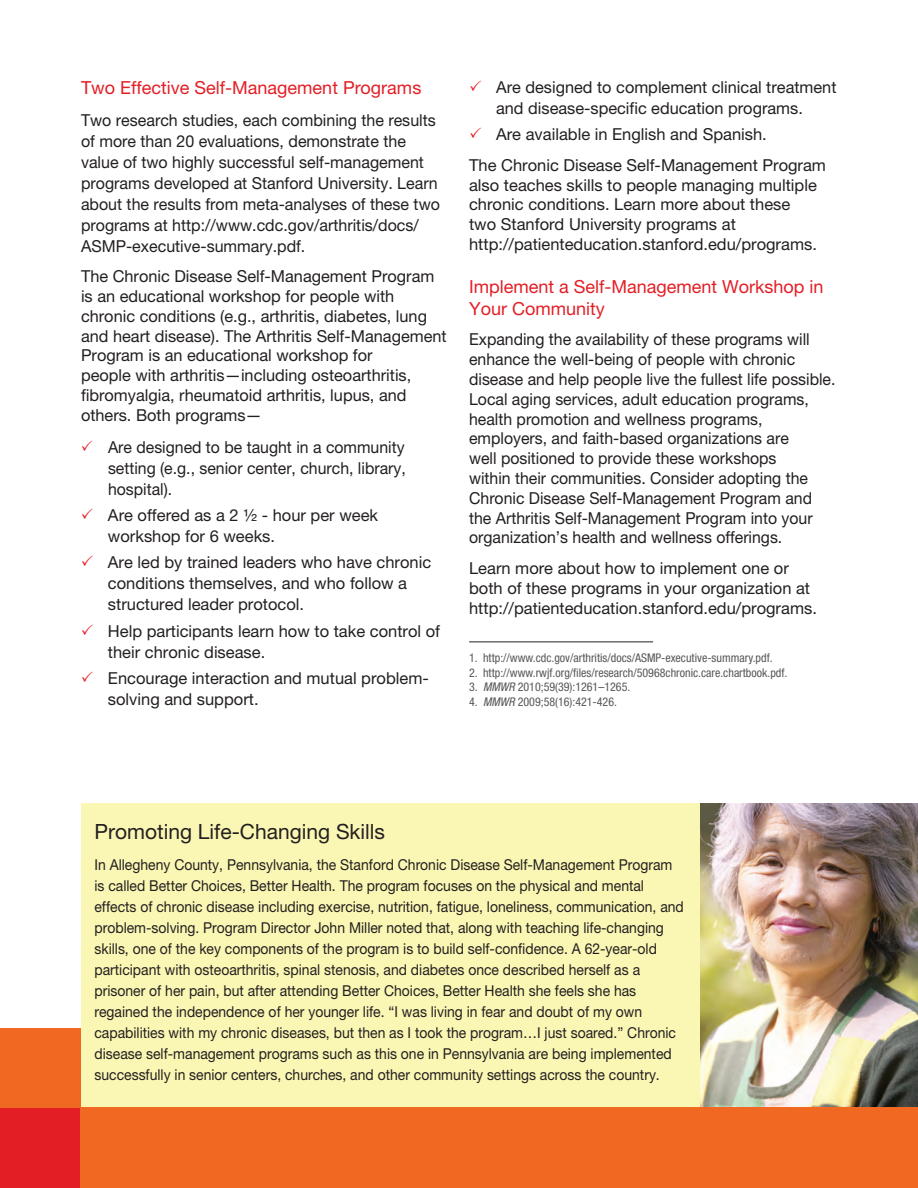
<style>
.page{position:relative;width:918px;height:1188px;background:#fff}
.page>*{position:absolute;margin:0;border:0;box-sizing:border-box;transform-origin:0 0}
.t1{font:21px "Helvetica Neue LT Pro";color:#231f20}
.t2{font:18px/21.6px "Helvetica Neue LT Pro";color:#e41e25}
.t3{font:16.5px/21px "Helvetica Neue LT Pro";color:#231f20}
.t4{font:16.5px/19.8px "Helvetica Neue LT Pro";color:#231f20;text-align:justify;scale:.96 1}
.t5{font:15px/21px "Helvetica Neue LT Pro";color:#231f20;scale:.93 1}
.t6{font:condensed 12px "Helvetica Neue LT Pro";color:#57585a}
.s1{color:#e41e25}
.s2{font-style:italic}
</style>
<div class="page">
<div style="left:0;top:1028px;width:918px;height:160px;background:#f16822"></div>
<div style="left:81px;top:803px;width:620px;height:304px;background:#faf7b4"></div>
<img style="left:701px;top:803px;width:217px;height:303px">
<div style="left:0;top:1108px;width:80px;height:80px;background:#e41e25"></div>
<hr style="left:469px;top:642px;width:184px;height:1px;background:#231f20">
<p class="t2" style="left:81px;top:76px;width:342px">Two Effective Self-Management Programs</p>
<p class="t3" style="left:81px;top:109px;width:360px">Two research studies, each combining the results of more than 20 evaluations, demonstrate the value of two highly successful self-management programs developed at Stanford University. Learn about the results from meta-analyses of these two programs at http://www.cdc.gov/arthritis/docs/ ASMP-executive-summary.pdf.</p>
<p class="t3" style="left:81px;top:266px;width:367px;line-height:19.8px">The Chronic Disease Self-Management Program is an educational workshop for people with chronic conditions (e.g., arthritis, diabetes, lung and heart disease). The Arthritis Self-Management Program is an educational workshop for<br>people with arthritis—including osteoarthritis, fibromyalgia, rheumatoid arthritis, lupus, and others. Both programs—</p>
<p class="t4" style="left:108px;top:436px;width:312px;line-height:21px;text-indent:-27px"><span class="s1">✓</span> Are designed to be taught in a community setting (e.g., senior center, church, library, hospital).</p>
<p class="t3" style="left:108px;top:504px;width:272px;text-indent:-27px"><span class="s1">✓</span> Are offered as a 2 ½ - hour per week workshop for 6 weeks.</p>
<p class="t3" style="left:108px;top:552px;width:325px;text-indent:-27px"><span class="s1">✓</span> Are led by trained leaders who have chronic conditions themselves, and who follow a structured leader protocol.</p>
<p class="t3" style="left:108px;top:620px;width:334px;text-indent:-27px"><span class="s1">✓</span> Help participants learn how to take control of their chronic disease.</p>
<p class="t3" style="left:108px;top:668px;width:322px;text-indent:-27px"><span class="s1">✓</span> Encourage interaction and mutual problem&shy;solving and support.</p>
<p class="t3" style="left:469px;top:76px;width:369px;text-align:center"><span class="s1">✓</span> Are designed to complement clinical treatment and disease-specific education programs.</p>
<p class="t3" style="left:469px;top:119px;width:358px;line-height:30.6px"><span class="s1">✓</span> Are available in English and Spanish.<br>The Chronic Disease Self-Management Program</p>
<p class="t3" style="left:469px;top:175px;width:349px;line-height:19.8px">also teaches skills to people managing multiple chronic conditions. Learn more about these two Stanford University programs at http://patienteducation.stanford.edu/programs.</p>
<p class="t2" style="left:469px;top:276px;width:356px">Implement a Self-Management Workshop in<br>Your Community</p>
<p class="t4" style="left:469px;top:329px;width:383px;text-align:left">Expanding the availability of these programs will enhance the well-being of people with chronic disease and help people live the fullest life possible.<br>Local aging services, adult education programs, health promotion and wellness programs, employers, and faith-based organizations are<br>well positioned to provide these workshops<br>within their communities. Consider adopting the Chronic Disease Self-Management Program and the Arthritis Self-Management Program into your organization’s health and wellness offerings.</p>
<p class="t3" style="left:469px;top:558px;width:349px;line-height:19.8px">Learn more about how to implement one or both of these programs in your organization at http://patienteducation.stanford.edu/programs.</p>
<p class="t6" style="left:469px;top:651px;width:305px">1. http://www.cdc.gov/arthritis/docs/ASMP-executive-summary.pdf.</p>
<p class="t6" style="left:469px;top:666px;width:320px">2. http://www.rwjf.org/files/research/50968chronic.care.chartbook.pdf.</p>
<p class="t6" style="left:469px;top:680px;width:163px">3. <span class="s2">MMWR</span> 2010;59(39):1261–1265.</p>
<p class="t6" style="left:469px;top:694px;width:149px">4. <span class="s2">MMWR</span> 2009;58(16):421-426.</p>
<p class="t1" style="left:94px;top:819px;width:292px">Promoting Life-Changing Skills</p>
<p class="t5" style="left:94px;top:854px;width:635px">In Allegheny County, Pennsylvania, the Stanford Chronic Disease Self-Management Program is called Better Choices, Better Health. The program focuses on the physical and mental effects of chronic disease including exercise, nutrition, fatigue, loneliness, communication, and problem-solving. Program Director John Miller noted that, along with teaching life-changing skills, one of the key components of the program is to build self-confidence. A 62-year-old participant with osteoarthritis, spinal stenosis, and diabetes once described herself as a prisoner of her pain, but after attending Better Choices, Better Health she feels she has regained the independence of her younger life. “I was living in fear and doubt of my own capabilities with my chronic diseases, but then as I took the program…I just soared.” Chronic disease self-management programs such as this one in Pennsylvania are being implemented successfully in senior centers, churches, and other community settings across the country.</p>
</div>
